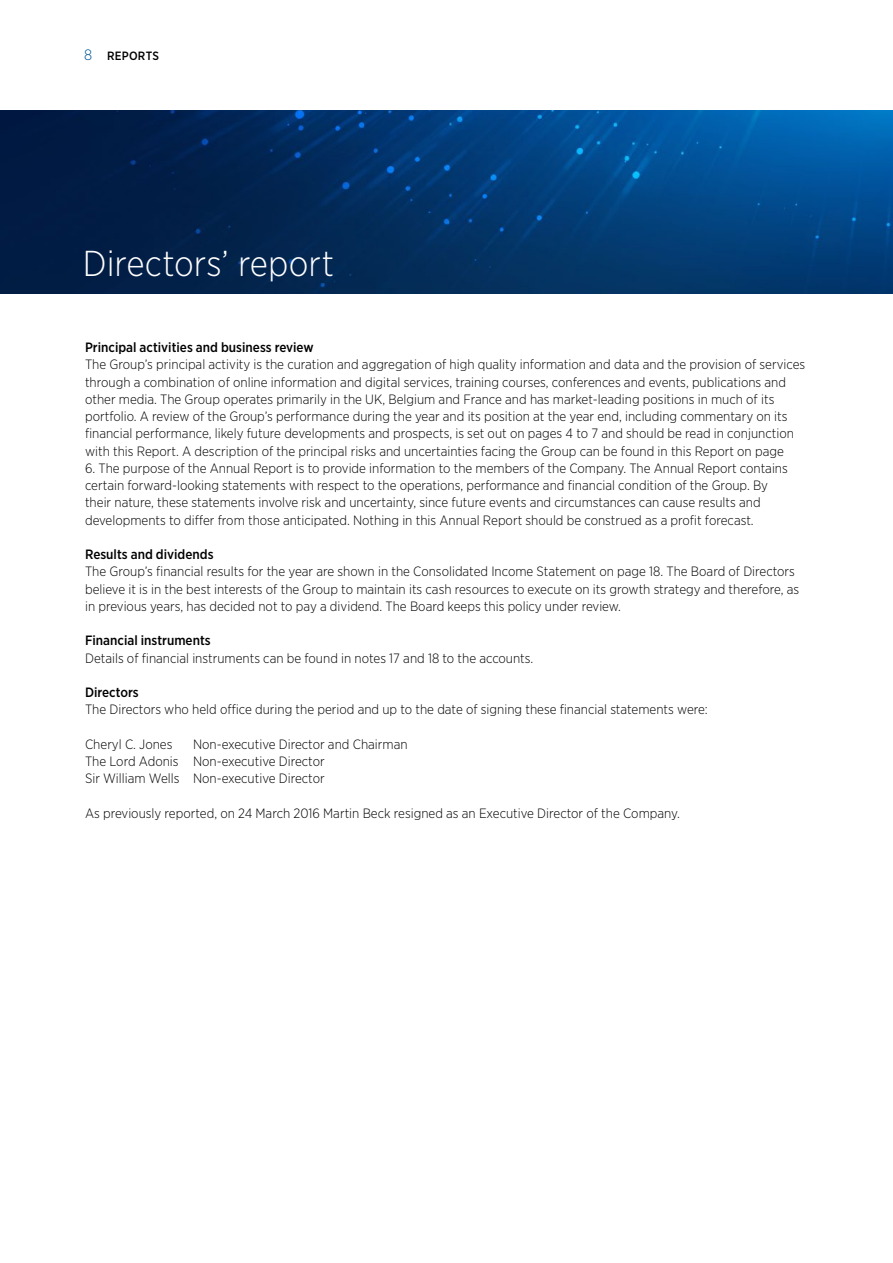
<style>
.page{position:relative;width:893px;height:1263px;background:#fff}
.page>*{position:absolute;margin:0;border:0;box-sizing:border-box;transform-origin:0 0}
.t1{font:300 36px "Gotham Narrow";color:#fff}
.Body_copy{font:300 13.5px/17.2px "Gotham Narrow";color:#000}
.Subhead_black{font:500 13.5px "Gotham Narrow";color:#000}
.t2{font:500 12px "Gotham Narrow";letter-spacing:.02em;color:#000}
.s1{font-weight:300;font-size:15px;color:#005595}
</style>
<div class="page">
<img style="left:0;top:111px;width:893px;height:182px">
<p class="t2" style="left:84px;top:48px;width:76px"><span class="s1">8</span> REPORTS</p>
<p class="t1" style="left:83px;top:241px;width:253px">Directors’ report</p>
<p class="Subhead_black" style="left:85px;top:339px;width:230px">Principal activities and business review</p>
<p class="Body_copy" style="left:85px;top:356px;width:722px">The Group’s principal activity is the curation and aggregation of high quality information and data and the provision of services through a combination of online information and digital services, training courses, conferences and events, publications and other media. The Group operates primarily in the UK, Belgium and France and has market-leading positions in much of its portfolio. A review of the Group’s performance during the year and its position at the year end, including commentary on its financial performance, likely future developments and prospects, is set out on pages 4 to 7 and should be read in conjunction with this Report. A description of the principal risks and uncertainties facing the Group can be found in this Report on page</p>
<p class="Body_copy" style="left:85px;top:459px;width:704px">6. The purpose of the Annual Report is to provide information to the members of the Company. The Annual Report contains certain forward-looking statements with respect to the operations, performance and financial condition of the Group. By their nature, these statements involve risk and uncertainty, since future events and circumstances can cause results and developments to differ from those anticipated. Nothing in this Annual Report should be construed as a profit forecast.</p>
<p class="Subhead_black" style="left:85px;top:546px;width:130px">Results and dividends</p>
<p class="Body_copy" style="left:85px;top:563px;width:716px">The Group’s financial results for the year are shown in the Consolidated Income Statement on page 18. The Board of Directors believe it is in the best interests of the Group to maintain its cash resources to execute on its growth strategy and therefore, as in previous years, has decided not to pay a dividend. The Board keeps this policy under review.</p>
<p class="Subhead_black" style="left:85px;top:632px;width:127px">Financial instruments</p>
<p class="Body_copy" style="left:85px;top:649px;width:450px">Details of financial instruments can be found in notes 17 and 18 to the accounts.</p>
<p class="Subhead_black" style="left:85px;top:684px;width:55px">Directors</p>
<p class="Body_copy" style="left:85px;top:701px;width:624px">The Directors who held office during the period and up to the date of signing these financial statements were:</p>
<p class="Body_copy" style="left:85px;top:735px;width:89px">Cheryl C. Jones</p>
<p class="Body_copy" style="left:193px;top:735px;width:216px">Non-executive Director and Chairman</p>
<p class="Body_copy" style="left:85px;top:752px;width:241px">The Lord Adonis Non-executive Director</p>
<p class="Body_copy" style="left:85px;top:770px;width:241px">Sir William Wells Non-executive Director</p>
<p class="Body_copy" style="left:85px;top:804px;width:596px">As previously reported, on 24 March 2016 Martin Beck resigned as an Executive Director of the Company.</p>
</div>
